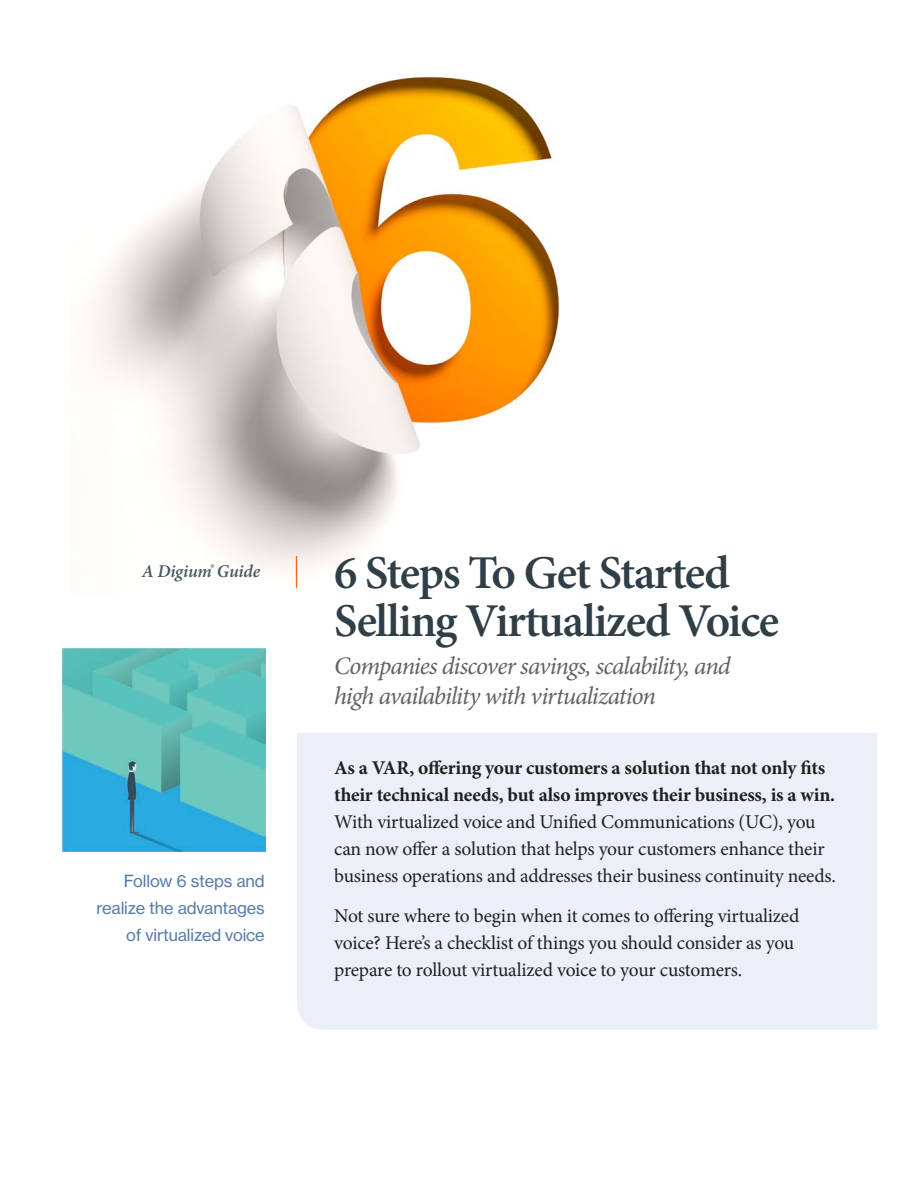
<style>
.page{position:relative;width:918px;height:1188px;background:#fff}
.page>*{position:absolute;margin:0;border:0;box-sizing:border-box;transform-origin:0 0}
.t1{font:600 47.1px/48px "Minion Pro";letter-spacing:-.03em;color:#2f3e47}
.t2{font:italic 25.2px/30px "Minion Pro";letter-spacing:-.04em;color:#626265}
.t3{font:19.5px/27px "Minion Pro";letter-spacing:-.01em;color:#231f20}
.t4{font:700 19.5px/27px "Minion Pro";letter-spacing:-.01em;color:#231f20}
.t5{font:italic 600 18px "Minion Pro";letter-spacing:-.02em;color:#485961}
.t6{font:16.5px/27px "N Haas Grotesk TX Std 55 Rg";letter-spacing:-.01em;color:#567bac;text-align:right}
.t7{font:6.3px "N Haas Grotesk TX Std 65 Md";color:#485961}
</style>
<div class="page">
<img style="left:86px;top:76px;width:474px;height:512px">
<hr style="left:296px;top:556px;width:1px;height:32px;background:#f36621">
<div style="left:297px;top:733px;width:581px;height:297px;background:#eaeff8"></div>
<img style="left:62px;top:648px;width:203px;height:203px">
<p class="t7" style="left:211px;top:563px;width:6px">®</p>
<p class="t5" style="left:142px;top:559px;width:120px">A Digium Guide</p>
<p class="t6" style="left:96px;top:868px;width:170px">Follow 6 steps and realize the advantages of virtualized voice</p>
<h1 class="t1" style="left:334px;top:548px;width:447px">6 Steps To Get Started<br>Selling Virtualized Voice</h1>
<p class="t2" style="left:334px;top:651px;width:398px">Companies discover savings, scalability, and high availability with virtualization</p>
<p class="t4" style="left:334px;top:754px;width:502px">As a VAR, offering your customers a solution that not only fits their technical needs, but also improves their business, is a win.</p>
<p class="t3" style="left:334px;top:808px;width:503px">With virtualized voice and Unified Communications (UC), you can now offer a solution that helps your customers enhance their business operations and addresses their business continuity needs.</p>
<p class="t3" style="left:334px;top:903px;width:467px">Not sure where to begin when it comes to offering virtualized voice? Here’s a checklist of things you should consider as you prepare to rollout virtualized voice to your customers.</p>
</div>
